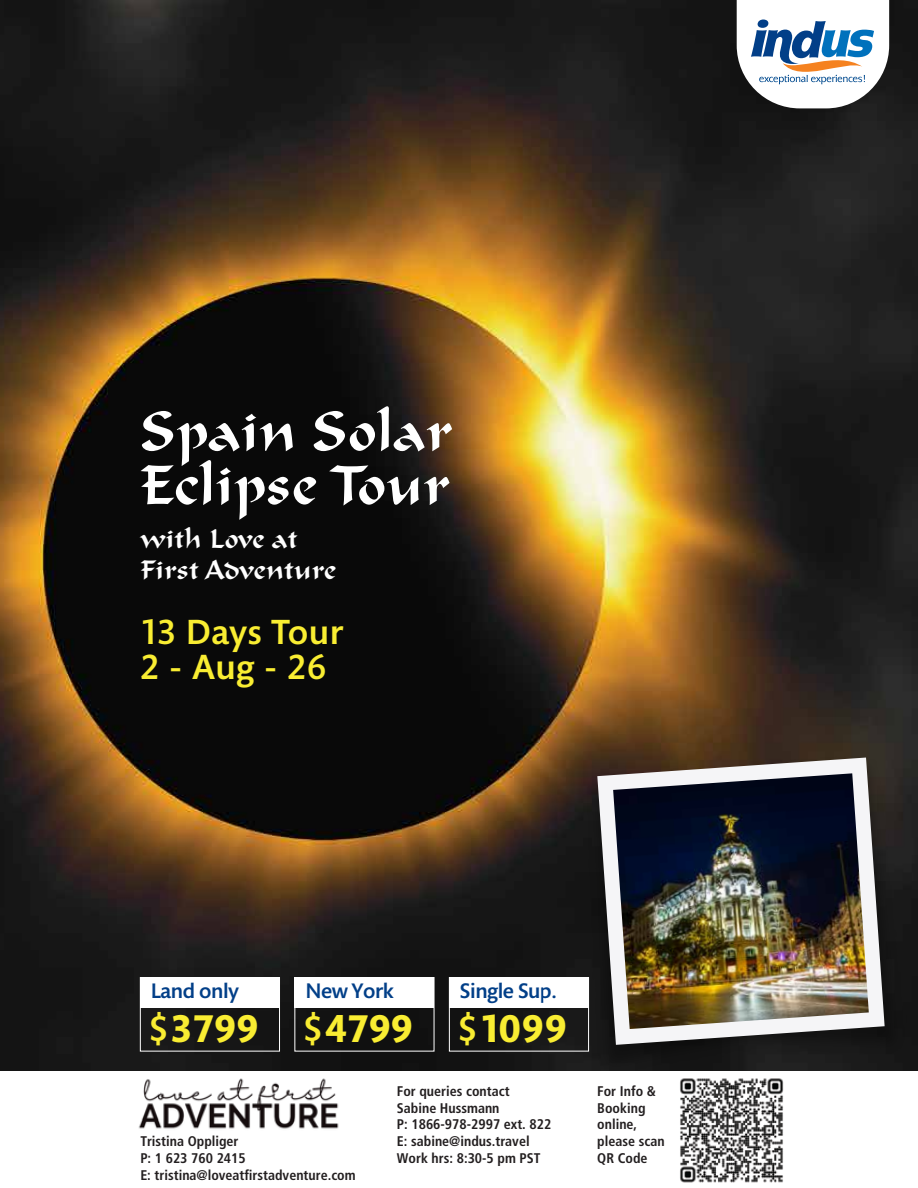
<style>
.page{position:relative;width:918px;height:1188px;background:#fff}
.page>*{position:absolute;margin:0;border:0;box-sizing:border-box;transform-origin:0 0}
.t1{font:64.8px/53.7px "Ondine LT Std";color:#fff}
.t2{font:700 39.45px "Mundo Sans Std";letter-spacing:.005em;color:#f9ed32}
.t3{font:500 35.7px/35.7px "Mundo Sans Std";letter-spacing:.015em;color:#f9ed32}
.t4{font:31.2px/30.5px "Ondine LT Std";color:#fff}
.t5{font:500 21.45px "Mundo Sans Std";letter-spacing:-.02em;color:#023f88}
.t6{font:700 condensed 13.95px/16.8px "Frutiger LT Com";color:#231f20}
.s1{font-weight:500}
</style>
<div class="page">
<img style="left:0;top:0;width:918px;height:1071px">
<svg style="left:737px;top:0;width:152px;height:108px"></svg>
<div style="left:140px;top:978px;width:140px;height:30px;background:#fff"></div>
<div style="left:140px;top:977px;width:140px;height:74px;border:1px solid #fff"></div>
<div style="left:295px;top:978px;width:139px;height:30px;background:#fff"></div>
<div style="left:295px;top:977px;width:139px;height:74px;border:1px solid #fff"></div>
<div style="left:449px;top:978px;width:140px;height:30px;background:#fff"></div>
<div style="left:449px;top:977px;width:140px;height:74px;border:1px solid #fff"></div>
<img style="left:544px;top:712px;width:374px;height:359px">
<svg style="left:597px;top:758px;width:288px;height:287px"></svg>
<img style="left:613px;top:773px;width:256px;height:256px">
<img style="left:138px;top:1078px;width:201px;height:51px">
<img style="left:680px;top:1078px;width:104px;height:105px">
<h1 class="t1" style="left:140px;top:406px;width:314px">Spain Solar<br>Eclipse Tour</h1>
<h3 class="t4" style="left:141px;top:524px;width:197px">with Love at<br>First Adventure</h3>
<h3 class="t3" style="left:140px;top:615px;width:205px">13 Days Tour<br>2 - Aug - 26</h3>
<h3 class="t5" style="left:305px;top:979px;width:90px">New York</h3>
<h2 class="t2" style="left:303px;top:1007px;width:112px"><span class="s1">$</span> 4799</h2>
<h3 class="t5" style="left:151px;top:979px;width:90px">Land only</h3>
<h2 class="t2" style="left:148px;top:1007px;width:112px"><span class="s1">$</span> 3799</h2>
<h3 class="t5" style="left:460px;top:979px;width:98px">Single Sup.</h3>
<h2 class="t2" style="left:457px;top:1007px;width:111px"><span class="s1">$</span> 1099</h2>
<p class="t6" style="left:397px;top:1083px;width:156px">For queries contact<br>Sabine Hussmann<br>P: 1866-978-2997 ext. 822<br>E: sabine@indus.travel<br>Work hrs: 8:30-5 pm PST</p>
<p class="t6" style="left:140px;top:1133px;width:217px">Tristina Oppliger<br>P: 1 623 760 2415<br>E: tristina@loveatfirstadventure.com</p>
<p class="t6" style="left:597px;top:1083px;width:69px">For Info &amp;<br>Booking online, please scan<br>QR Code</p>
</div>
